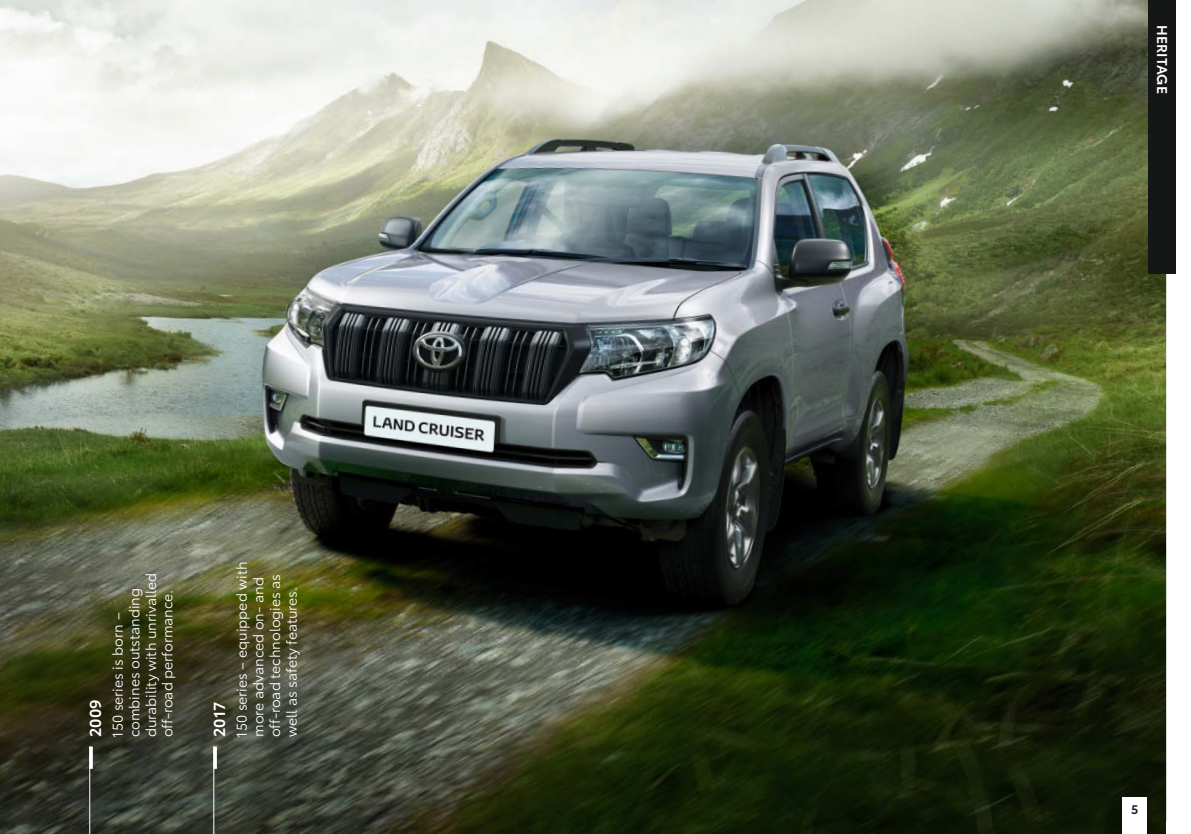
<style>
.page{position:relative;width:1191px;height:834px;background:#fff}
.page>*{position:absolute;margin:0;border:0;box-sizing:border-box;transform-origin:0 0}
.t1{font:600 15.75px "Toyota Type";letter-spacing:.01em;color:#fff}
.t2{font:14px/16.6px "Toyota Type";color:#fff}
.t3{font:600 14px "Toyota Type";letter-spacing:.01em;color:#fff}
.t4{font:600 12.25px "Toyota Type";color:#151616}
</style>
<div class="page">
<img style="left:0;top:0;width:1166px;height:833px">
<div style="left:1148px;top:0;width:28px;height:273px;background:#151616"></div>
<hr style="left:213px;top:746px;width:1px;height:87px;background:#fff">
<svg style="left:213px;top:746px;width:4px;height:22px"></svg>
<hr style="left:89px;top:746px;width:1px;height:87px;background:#fff">
<svg style="left:89px;top:746px;width:4px;height:22px"></svg>
<div style="left:1122px;top:796px;width:25px;height:37px;background:#fff"></div>
<p class="t1" style="left:89px;top:737px;width:39px;rotate:-90deg">2009</p>
<p class="t2" style="left:111px;top:737px;width:166px;rotate:-90deg">150 series is born – combines outstanding durability with unrivalled off-road performance.</p>
<p class="t1" style="left:213px;top:737px;width:37px;rotate:-90deg">2017</p>
<p class="t2" style="left:235px;top:737px;width:177px;rotate:-90deg">150 series – equipped with more advanced on- and off-road technologies as well as safety features.</p>
<p class="t3" style="left:1167px;top:25px;width:70px;rotate:90deg">HERITAGE</p>
<p class="t4" style="left:1131px;top:804px;width:9px">5</p>
</div>
